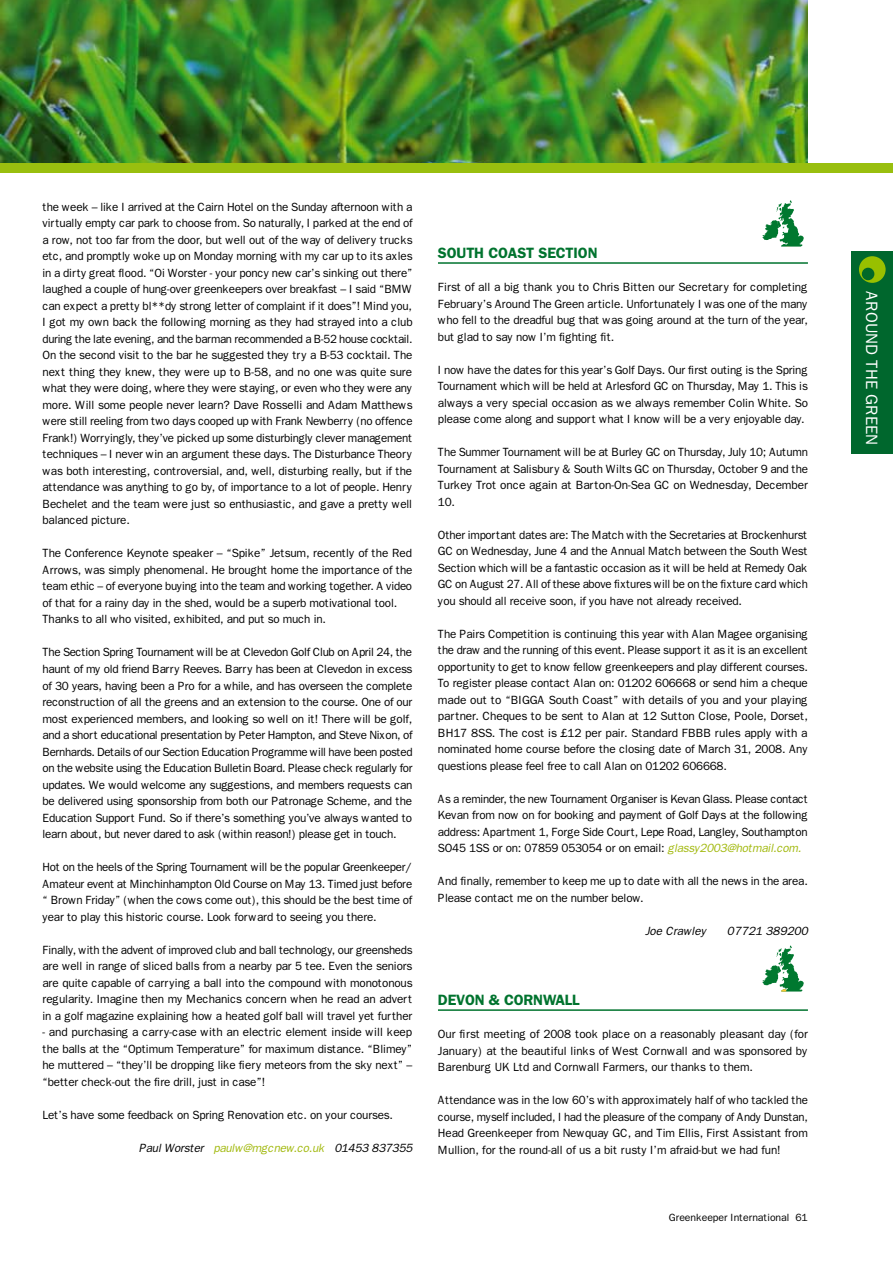
<style>
.page{position:relative;width:893px;height:1263px;background:#fff}
.page>*{position:absolute;margin:0;border:0;box-sizing:border-box;transform-origin:0 0}
.t1{font:16.5px "Franklin Gothic";letter-spacing:-.005em;color:#fff}
.t2{font:600 15px "Franklin Gothic";letter-spacing:-.01em;color:#00732e}
.t3{font:11.85px/16.5px "Franklin Gothic";letter-spacing:-.02em;color:#000;text-align:justify}
.t4{font:11.85px/16.5px "Franklin Gothic";letter-spacing:-.02em;color:#000;text-align:justify;scale:.96 1}
.t5{font:italic 11.85px "Franklin Gothic";letter-spacing:-.02em;color:#000}
.t6{font:10.5px "Franklin Gothic";letter-spacing:-.01em;color:#000}
.s1{color:#a2b90e}
.s2{font-style:italic;color:#a2b90e}
</style>
<div class="page">
<img style="left:1px;top:0;width:807px;height:163px">
<div style="left:852px;top:251px;width:41px;height:202px;background:#00672d"></div>
<div style="left:859px;top:256px;width:26px;height:27px;background:#98c000;border-radius:50%"></div>
<div style="left:862px;top:268px;width:12px;height:12px;background:#006828;border-radius:50%"></div>
<div style="left:0;top:163px;width:893px;height:9px;background:#99bf0f"></div>
<hr style="left:438px;top:262px;width:370px;height:2px;background:#00732e">
<hr style="left:438px;top:1009px;width:370px;height:2px;background:#00732e">
<svg style="left:762px;top:200px;width:42px;height:47px"></svg>
<svg style="left:762px;top:946px;width:42px;height:45px"></svg>
<p class="t3" style="left:43px;top:199px;width:372px">the week – like I arrived at the Cairn Hotel on the Sunday afternoon with a virtually empty car park to choose from. So naturally, I parked at the end of a row, not too far from the door, but well out of the way of delivery trucks etc, and promptly woke up on Monday morning with my car up to its axles in a dirty great flood. “Oi Worster - your poncy new car’s sinking out there” laughed a couple of hung-over greenkeepers over breakfast – I said “BMW can expect a pretty bl**dy strong letter of complaint if it does”! Mind you, I got my own back the following morning as they had strayed into a club during the late evening, and the barman recommended a B-52 house cocktail.<br>On the second visit to the bar he suggested they try a B-53 cocktail. The next thing they knew, they were up to B-58, and no one was quite sure what they were doing, where they were staying, or even who they were any more. Will some people never learn? Dave Rosselli and Adam Matthews were still reeling from two days cooped up with Frank Newberry (no offence Frank!) Worryingly, they’ve picked up some disturbingly clever management techniques – I never win an argument these days. The Disturbance Theory was both interesting, controversial, and, well, disturbing really, but if the attendance was anything to go by, of importance to a lot of people. Henry Bechelet and the team were just so enthusiastic, and gave a pretty well balanced picture.</p>
<p class="t3" style="left:43px;top:545px;width:371px;text-align:left">The Conference Keynote speaker – “Spike” Jetsum, recently of the Red Arrows, was simply phenomenal. He brought home the importance of the team ethic – of everyone buying into the team and working together. A video of that for a rainy day in the shed, would be a superb motivational tool.<br>Thanks to all who visited, exhibited, and put so much in.</p>
<p class="t3" style="left:43px;top:644px;width:372px">The Section Spring Tournament will be at Clevedon Golf Club on April 24, the haunt of my old friend Barry Reeves. Barry has been at Clevedon in excess of 30 years, having been a Pro for a while, and has overseen the complete reconstruction of all the greens and an extension to the course. One of our most experienced members, and looking so well on it! There will be golf, and a short educational presentation by Peter Hampton, and Steve Nixon, of Bernhards. Details of our Section Education Programme will have been posted on the website using the Education Bulletin Board. Please check regularly for updates. We would welcome any suggestions, and members requests can be delivered using sponsorship from both our Patronage Scheme, and the Education Support Fund. So if there’s something you’ve always wanted to learn about, but never dared to ask (within reason!) please get in touch.</p>
<p class="t3" style="left:43px;top:859px;width:371px">Hot on the heels of the Spring Tournament will be the popular Greenkeeper/ Amateur event at Minchinhampton Old Course on May 13. Timed just before “ Brown Friday” (when the cows come out), this should be the best time of year to play this historic course. Look forward to seeing you there.</p>
<p class="t3" style="left:43px;top:941px;width:372px">Finally, with the advent of improved club and ball technology, our greensheds are well in range of sliced balls from a nearby par 5 tee. Even the seniors are quite capable of carrying a ball into the compound with monotonous regularity. Imagine then my Mechanics concern when he read an advert in a golf magazine explaining how a heated golf ball will travel yet further</p>
<p class="t3" style="left:43px;top:1024px;width:371px">- and purchasing a carry-case with an electric element inside will keep the balls at the “Optimum Temperature” for maximum distance. “Blimey” he muttered – “they’ll be dropping like fiery meteors from the sky next” – “better check-out the fire drill, just in case”!</p>
<p class="t3" style="left:43px;top:1106px;width:352px">Let’s have some feedback on Spring Renovation etc. on your courses.</p>
<p class="t5" style="left:139px;top:1141px;width:275px">Paul Worster <span class="s1">paulw@mgcnew.co.uk</span> 01453 837355</p>
<p class="t2" style="left:438px;top:244px;width:19px">SOUTH</p>
<p class="t2" style="left:488px;top:244px;width:20px">COAST</p>
<p class="t2" style="left:538px;top:244px;width:18px">SECTION</p>
<p class="t3" style="left:438px;top:279px;width:371px">First of all a big thank you to Chris Bitten our Secretary for completing February’s Around The Green article. Unfortunately I was one of the many who fell to the dreadful bug that was going around at the turn of the year, but glad to say now I’m fighting fit.</p>
<p class="t3" style="left:438px;top:361px;width:372px">I now have the dates for this year’s Golf Days. Our first outing is the Spring Tournament which will be held at Arlesford GC on Thursday, May 1. This is always a very special occasion as we always remember Colin White. So please come along and support what I know will be a very enjoyable day.</p>
<p class="t3" style="left:438px;top:444px;width:372px">The Summer Tournament will be at Burley GC on Thursday, July 10; Autumn Tournament at Salisbury &amp; South Wilts GC on Thursday, October 9 and the Turkey Trot once again at Barton-On-Sea GC on Wednesday, December 10.</p>
<p class="t3" style="left:438px;top:526px;width:371px">Other important dates are: The Match with the Secretaries at Brockenhurst GC on Wednesday, June 4 and the Annual Match between the South West Section which will be a fantastic occasion as it will be held at Remedy Oak GC on August 27. All of these above fixtures will be on the fixture card which you should all receive soon, if you have not already received.</p>
<p class="t3" style="left:438px;top:625px;width:372px">The Pairs Competition is continuing this year with Alan Magee organising the draw and the running of this event. Please support it as it is an excellent opportunity to get to know fellow greenkeepers and play different courses.<br>To register please contact Alan on: 01202 606668 or send him a cheque made out to “BIGGA South Coast” with details of you and your playing partner. Cheques to be sent to Alan at 12 Sutton Close, Poole, Dorset, BH17 8SS. The cost is £12 per pair. Standard FBBB rules apply with a nominated home course before the closing date of March 31, 2008. Any questions please feel free to call Alan on 01202 606668.</p>
<p class="t4" style="left:438px;top:790px;width:387px">As a reminder, the new Tournament Organiser is Kevan Glass. Please contact Kevan from now on for booking and payment of Golf Days at the following address: Apartment 1, Forge Side Court, Lepe Road, Langley, Southampton SO45 1SS or on: 07859 053054 or on email: <span class="s2">glassy2003@hotmail.com.</span></p>
<p class="t3" style="left:438px;top:873px;width:371px">And finally, remember to keep me up to date with all the news in the area.<br>Please contact me on the number below.</p>
<p class="t5" style="left:645px;top:924px;width:63px">Joe Crawley</p>
<p class="t5" style="left:727px;top:924px;width:82px">07721 389200</p>
<p class="t2" style="left:438px;top:991px;width:20px">DEVON</p>
<p class="t2" style="left:489px;top:991px;width:36px">&amp; CORNWALL</p>
<p class="t3" style="left:438px;top:1026px;width:372px">Our first meeting of 2008 took place on a reasonably pleasant day (for January) at the beautiful links of West Cornwall and was sponsored by Barenburg UK Ltd and Cornwall Farmers, our thanks to them.</p>
<p class="t3" style="left:438px;top:1092px;width:371px">Attendance was in the low 60’s with approximately half of who tackled the course, myself included, I had the pleasure of the company of Andy Dunstan, Head Greenkeeper from Newquay GC, and Tim Ellis, First Assistant from Mullion, for the round-all of us a bit rusty I’m afraid-but we had fun!</p>
<p class="t6" style="left:669px;top:1212px;width:140px">Greenkeeper International 61</p>
<h1 class="t1" style="left:881px;top:290px;width:156px;rotate:90deg">AROUND THE GREEN</h1>
</div>
